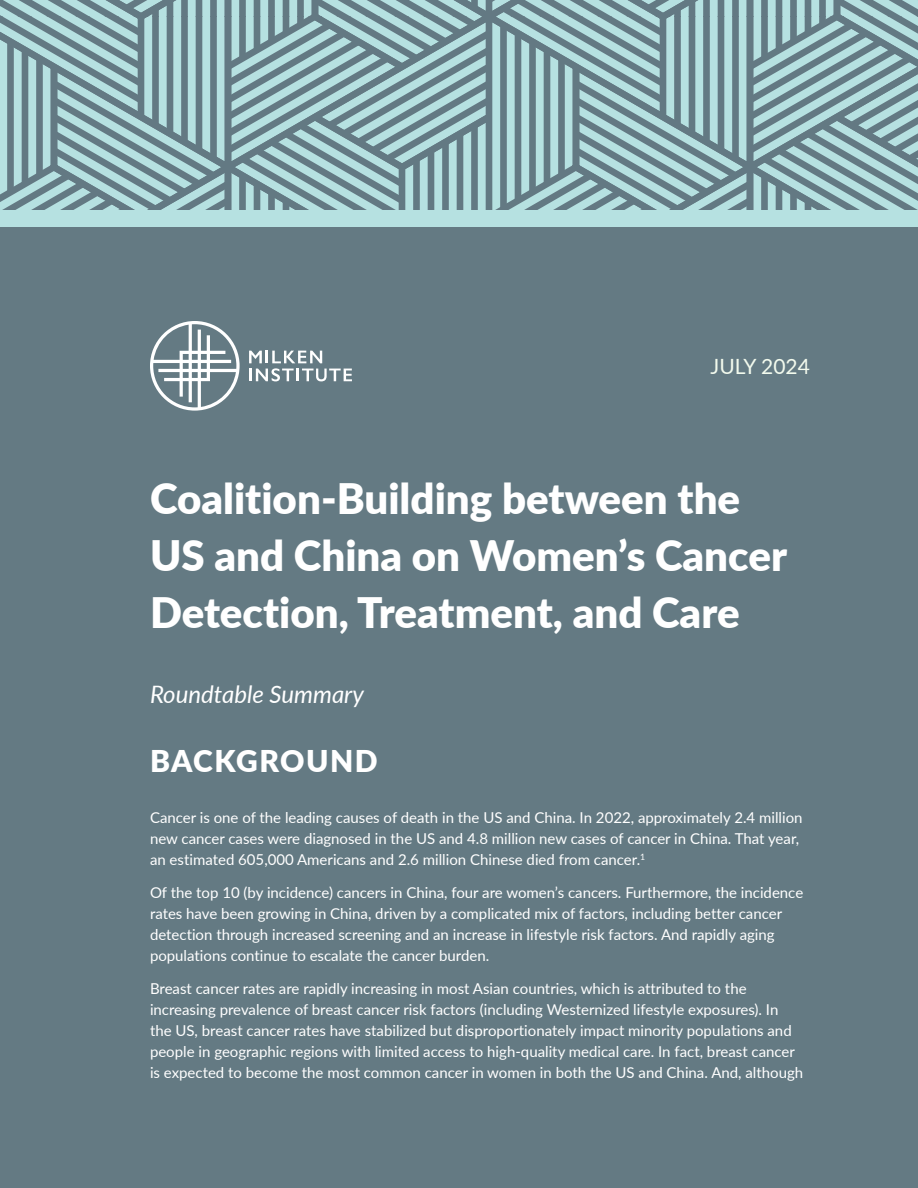
<style>
.page{position:relative;width:918px;height:1188px;background:#fff}
.page>*{position:absolute;margin:0;border:0;box-sizing:border-box;transform-origin:0 0}
.t1{font:900 42px/57px "Lato";color:#fff}
.t2{font:900 30px "Lato";letter-spacing:.05em;color:#fff}
.t3{font:italic 24px "Lato";color:#fff}
.t4{font:21px "Lato";color:#f2faed}
.t5{font:15px/21px "Lato";color:#fff}
</style>
<div class="page">
<svg style="left:0;top:0;width:918px;height:210px;background:#8daeb3"></svg>
<div style="left:0;top:219px;width:918px;height:969px;background:#647a83"></div>
<svg style="left:150px;top:321px;width:90px;height:90px"></svg>
<svg style="left:249px;top:351px;width:103px;height:30px"></svg>
<div style="left:0;top:210px;width:918px;height:17px;background:#b6e1e1"></div>
<h3 class="t4" style="left:711px;top:352px;width:101px">JULY 2024</h3>
<h1 class="t1" style="left:150px;top:468px;width:639px">Coalition-Building between the<br>US and China on Women’s Cancer<br>Detection, Treatment, and Care</h1>
<h3 class="t3" style="left:150px;top:677px;width:215px">Roundtable Summary</h3>
<h2 class="t2" style="left:150px;top:738px;width:229px">BACKGROUND</h2>
<p class="t5" style="left:150px;top:806px;width:654px">Cancer is one of the leading causes of death in the US and China. In 2022, approximately 2.4 million new cancer cases were diagnosed in the US and 4.8 million new cases of cancer in China. That year, an estimated 605,000 Americans and 2.6 million Chinese died from cancer.<sup>1</sup></p>
<p class="t5" style="left:150px;top:881px;width:655px">Of the top 10 (by incidence) cancers in China, four are women’s cancers. Furthermore, the incidence rates have been growing in China, driven by a complicated mix of factors, including better cancer detection through increased screening and an increase in lifestyle risk factors. And rapidly aging populations continue to escalate the cancer burden.</p>
<p class="t5" style="left:150px;top:977px;width:655px">Breast cancer rates are rapidly increasing in most Asian countries, which is attributed to the increasing prevalence of breast cancer risk factors (including Westernized lifestyle exposures). In the US, breast cancer rates have stabilized but disproportionately impact minority populations and people in geographic regions with limited access to high-quality medical care. In fact, breast cancer is expected to become the most common cancer in women in both the US and China. And, although</p>
</div>
